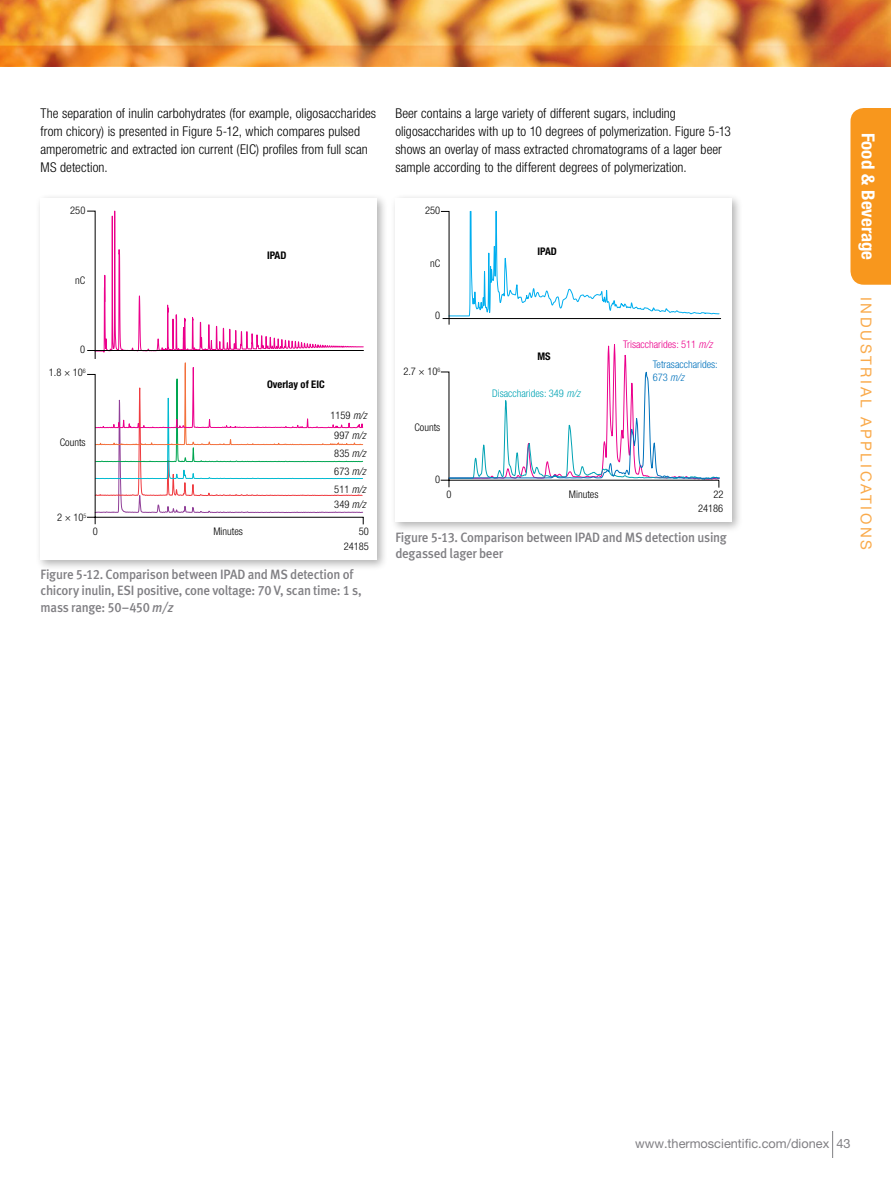
<style>
.page{position:relative;width:891px;height:1188px;background:#fff}
.page>*{position:absolute;margin:0;border:0;box-sizing:border-box;transform-origin:0 0}
.t1{font:700 condensed 18px "Helvetica Neue LT Std";color:#fff;scale:1.05 1}
.t2{font:15px "Helvetica Neue";letter-spacing:.175em;color:#faaa4b}
.t3{font:300 condensed 13.5px/18px "Helvetica Neue LT Std";letter-spacing:.005em;color:#000}
.t4{font:13.5px/16.5px "Meta Medium LF";letter-spacing:-.02em;color:#807f83;scale:.95 1}
.t5{font:12.75px "Helvetica Neue";color:#807f83}
.t6{font:300 condensed 10.5px "Helvetica Neue";color:#000}
.t7{font:300 condensed 10.5px/20.4px "Helvetica Neue";color:#ec008c}
.t8{font:700 condensed 10.5px "Helvetica Neue";color:#000}
.t9{font:300 condensed 10.5px "Helvetica Neue";color:#00a3b4}
.t10{font:300 condensed 10.5px "Helvetica Neue";color:#0072bc}
.s1{font-style:italic}
.s2{color:#0072bc}
</style>
<div class="page">
<svg style="left:832px;top:1131px;width:1px;height:27px"></svg>
<div style="left:390px;top:193px;width:354px;height:340px;background:#000;opacity:.3"></div>
<div style="left:395px;top:198px;width:337px;height:324px;background:#fff"></div>
<svg style="left:448px;top:193px;width:272px;height:18px"></svg>
<svg style="left:440px;top:211px;width:280px;height:277px"></svg>
<hr style="left:443px;top:318px;width:278px;height:1px;background:#000">
<svg style="left:448px;top:326px;width:272px;height:154px"></svg>
<div style="left:35px;top:193px;width:354px;height:378px;background:#000;opacity:.3"></div>
<div style="left:40px;top:198px;width:337px;height:362px;background:#fff"></div>
<svg style="left:87px;top:210px;width:277px;height:315px"></svg>
<hr style="left:87px;top:350px;width:277px;height:1px;background:#000">
<div style="left:850px;top:108px;width:41px;height:177px;background:#f8971d"></div>
<img style="left:0;top:0;width:891px;height:46px">
<svg style="left:0;top:46px;width:891px;height:21px;background:#e9903b"></svg>
<p class="t3" style="left:40px;top:104px;width:337px">The separation of inulin carbohydrates (for example, oligosaccharides from chicory) is presented in Figure 5-12, which compares pulsed amperometric and extracted ion current (EIC) profiles from full scan MS detection.</p>
<p class="t3" style="left:395px;top:104px;width:337px">Beer contains a large variety of different sugars, including oligosaccharides with up to 10 degrees of polymerization. Figure 5-13 shows an overlay of mass extracted chromatograms of a lager beer sample according to the different degrees of polymerization.</p>
<p class="t6" style="left:70px;top:204px;width:17px">250</p>
<p class="t6" style="left:75px;top:274px;width:12px">nC</p>
<p class="t6" style="left:80px;top:343px;width:7px">0</p>
<p class="t6" style="left:49px;top:367px;width:38px">1.8 × 10<sup>6</sup></p>
<p class="t6" style="left:60px;top:436px;width:27px">Counts</p>
<p class="t6" style="left:57px;top:512px;width:31px">2 × 10<sup>5</sup></p>
<p class="t6" style="left:93px;top:525px;width:7px">0</p>
<p class="t8" style="left:267px;top:249px;width:21px">IPAD</p>
<p class="t6" style="left:213px;top:525px;width:31px">Minutes</p>
<p class="t8" style="left:267px;top:378px;width:59px">Overlay of EIC</p>
<p class="t6" style="left:330px;top:409px;width:38px">1159 <span class="s1">m/z</span></p>
<p class="t6" style="left:334px;top:430px;width:33px">997 <span class="s1">m/z</span></p>
<p class="t6" style="left:334px;top:447px;width:33px">835 <span class="s1">m/z</span></p>
<p class="t6" style="left:334px;top:465px;width:33px">673 <span class="s1">m/z</span></p>
<p class="t6" style="left:334px;top:483px;width:33px">511 <span class="s1">m/z</span></p>
<p class="t6" style="left:334px;top:498px;width:33px">349 <span class="s1">m/z</span></p>
<p class="t6" style="left:359px;top:525px;width:12px">50</p>
<p class="t6" style="left:344px;top:540px;width:27px">24185</p>
<p class="t4" style="left:41px;top:566px;width:340px">Figure 5-12. Comparison between IPAD and MS detection of chicory inulin, ESI positive, cone voltage: 70 V, scan time: 1 s, mass range: 50–450 <span class="s1">m/z</span></p>
<p class="t6" style="left:425px;top:205px;width:17px">250</p>
<p class="t6" style="left:430px;top:257px;width:12px">nC</p>
<p class="t6" style="left:435px;top:309px;width:7px">0</p>
<p class="t6" style="left:403px;top:366px;width:38px">2.7 × 10<sup>6</sup></p>
<p class="t6" style="left:415px;top:421px;width:27px">Counts</p>
<p class="t6" style="left:435px;top:473px;width:7px">0</p>
<p class="t8" style="left:538px;top:245px;width:21px">IPAD</p>
<p class="t8" style="left:538px;top:350px;width:15px">MS</p>
<p class="t9" style="left:492px;top:387px;width:89px">Disaccharides: 349 <span class="s1">m/z</span></p>
<p class="t7" style="left:653px;top:334px;width:67px;text-indent:-29px">Trisaccharides: 511 <span class="s1">m/z<br></span><span class="s2">Tetrasaccharides:</span></p>
<p class="t10" style="left:653px;top:371px;width:33px">673 <span class="s1">m/z</span></p>
<p class="t6" style="left:569px;top:488px;width:31px">Minutes</p>
<p class="t6" style="left:447px;top:488px;width:7px">0</p>
<p class="t6" style="left:713px;top:488px;width:12px">22</p>
<p class="t6" style="left:698px;top:502px;width:27px">24186</p>
<p class="t4" style="left:395px;top:529px;width:350px">Figure 5-13. Comparison between IPAD and MS detection using degassed lager beer</p>
<h1 class="t1" style="left:879px;top:133px;width:123px;rotate:90deg">Food &amp; Beverage</h1>
<p class="t2" style="left:875px;top:297px;width:255px;rotate:90deg">INDUSTRIAL APPLICATIONS</p>
<p class="t5" style="left:635px;top:1136px;width:217px">www.thermoscientific.com/dionex 43</p>
</div>
